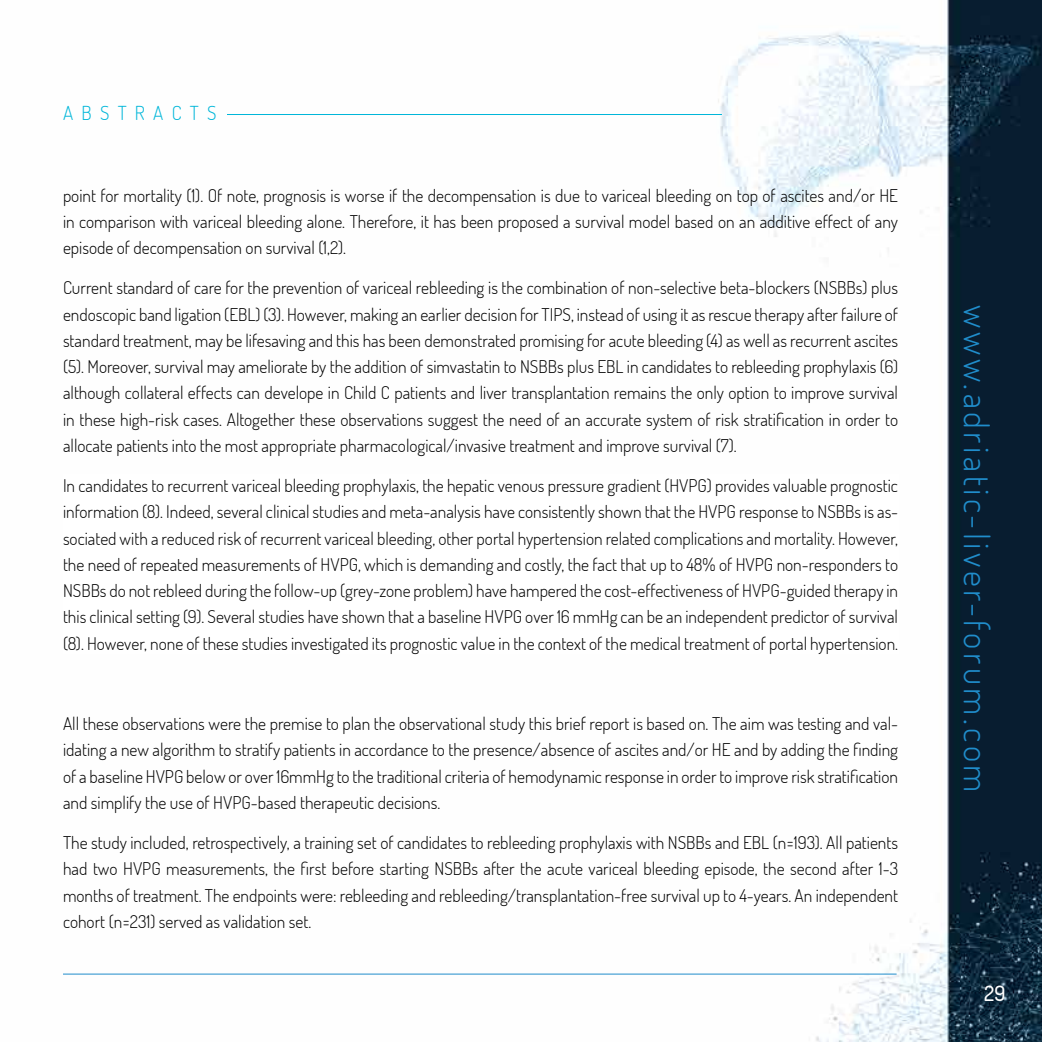
<style>
.page{position:relative;width:1042px;height:1042px;background:#fff}
.page>*{position:absolute;margin:0;border:0;box-sizing:border-box;transform-origin:0 0}
.t1{font:300 35px "Dosis";letter-spacing:.1em;color:#208dcb}
.t2{font:500 21px "Dosis";color:#fff}
.t3{font:300 19.25px "Dosis";letter-spacing:.43em;color:#00b6d9}
.t4{font:300 17.5px/26.2px "Dosis";color:#000;text-align:justify}
</style>
<div class="page">
<img style="left:63px;top:0;width:979px;height:1042px">
<hr style="left:63px;top:974px;width:833px;height:1px;background:#208dcb">
<hr style="left:227px;top:114px;width:495px;height:1px;background:#00b6d9">
<div style="left:63px;top:474px;width:835px;height:180px;background:#fff"></div>
<p class="t3" style="left:63px;top:100px;width:155px">ABSTRACTS</p>
<p class="t4" style="left:63px;top:181px;width:836px">point for mortality (1). Of note, prognosis is worse if the decompensation is due to variceal bleeding on top of ascites and/or HE in comparison with variceal bleeding alone. Therefore, it has been proposed a survival model based on an additive effect of any episode of decompensation on survival (1,2).</p>
<p class="t4" style="left:63px;top:274px;width:836px">Current standard of care for the prevention of variceal rebleeding is the combination of non-selective beta-blockers (NSBBs) plus endoscopic band ligation (EBL) (3). However, making an earlier decision for TIPS, instead of using it as rescue therapy after failure of standard treatment, may be lifesaving and this has been demonstrated promising for acute bleeding (4) as well as recurrent ascites (5). Moreover, survival may ameliorate by the addition of simvastatin to NSBBs plus EBL in candidates to rebleeding prophylaxis (6) although collateral effects can develope in Child C patients and liver transplantation remains the only option to improve survival in these high-risk cases. Altogether these observations suggest the need of an accurate system of risk stratification in order to allocate patients into the most appropriate pharmacological/invasive treatment and improve survival (7).</p>
<p class="t4" style="left:63px;top:472px;width:836px">In candidates to recurrent variceal bleeding prophylaxis, the hepatic venous pressure gradient (HVPG) provides valuable prognostic information (8). Indeed, several clinical studies and meta-analysis have consistently shown that the HVPG response to NSBBs is as&shy;sociated with a reduced risk of recurrent variceal bleeding, other portal hypertension related complications and mortality. However, the need of repeated measurements of HVPG, which is demanding and costly, the fact that up to 48% of HVPG non-responders to NSBBs do not rebleed during the follow-up (grey-zone problem) have hampered the cost-effectiveness of HVPG-guided therapy in this clinical setting (9). Several studies have shown that a baseline HVPG over 16 mmHg can be an independent predictor of survival (8). However, none of these studies investigated its prognostic value in the context of the medical treatment of portal hypertension.</p>
<p class="t4" style="left:63px;top:710px;width:836px">All these observations were the premise to plan the observational study this brief report is based on. The aim was testing and val&shy;idating a new algorithm to stratify patients in accordance to the presence/absence of ascites and/or HE and by adding the finding of a baseline HVPG below or over 16mmHg to the traditional criteria of hemodynamic response in order to improve risk stratification and simplify the use of HVPG-based therapeutic decisions.</p>
<p class="t4" style="left:63px;top:829px;width:836px">The study included, retrospectively, a training set of candidates to rebleeding prophylaxis with NSBBs and EBL (n=193). All patients had two HVPG measurements, the first before starting NSBBs after the acute variceal bleeding episode, the second after 1-3 months of treatment. The endpoints were: rebleeding and rebleeding/transplantation-free survival up to 4-years. An independent cohort (n=231) served as validation set.</p>
<h1 class="t1" style="left:999px;top:305px;width:488px;rotate:90deg">www.adriatic-liver-forum.com</h1>
<p class="t2" style="left:984px;top:979px;width:23px">29</p>
</div>
